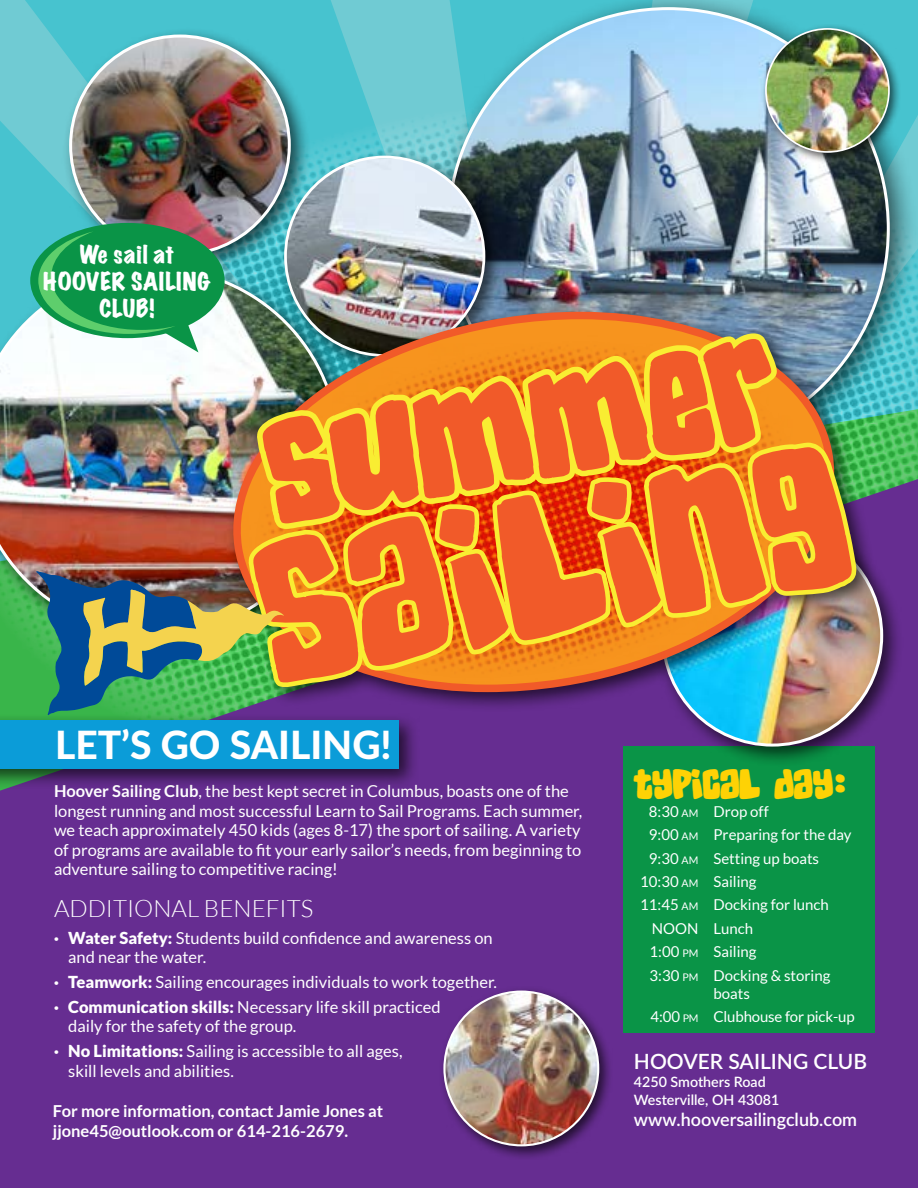
<style>
.page{position:relative;width:918px;height:1188px;background:#fff}
.page>*{position:absolute;margin:0;border:0;box-sizing:border-box;transform-origin:0 0}
.t1{font:800 39px "Lato";color:#fff}
.t2{font:30px "Skater Dudes";color:#fed205}
.t3{font:300 24px "Lato";color:#fff}
.t4{font:expanded 22.5px/27px "Marker Felt";letter-spacing:.035em;color:#fff;text-align:center}
.t5{font:600 21px "Lato";color:#fff}
.t6{font:600 18px "Lato";color:#fff}
.t7{font:16.5px/19.5px "Lato";color:#fff}
.t8{font:700 16.5px/19.5px "Lato";color:#fff}
.t9{font:15px/23.4px "Lato";color:#fff}
.t10{font:600 14.25px/18px "Lato";color:#fff}
.s1{font-weight:700}
.s2{font-weight:900}
.s3{font-size:10.5px}
</style>
<div class="page">
<img style="left:0;top:0;width:431px;height:260px">
<div style="left:0;top:479px;width:918px;height:709px;background:#662d91"></div>
<div style="left:623px;top:747px;width:252px;height:286px;background:#0a9447"></div>
<div style="left:431px;top:0;width:487px;height:479px;background:#000;opacity:.65"></div>
<img style="left:448px;top:9px;width:440px;height:393px">
<div style="left:761px;top:24px;width:141px;height:141px;background:#000;opacity:.65"></div>
<img style="left:766px;top:29px;width:123px;height:123px;border-radius:62px">
<div style="left:439px;top:986px;width:174px;height:174px;background:#000;opacity:.65"></div>
<img style="left:444px;top:992px;width:154px;height:153px;border-radius:77px">
<div style="left:654px;top:518px;width:249px;height:249px;background:#000;opacity:.65"></div>
<img style="left:0;top:267px;width:36px;height:369px">
<div style="left:278px;top:149px;width:226px;height:227px;background:#000;opacity:.65"></div>
<img style="left:311px;top:158px;width:173px;height:73px">
<img style="left:420px;top:274px;width:465px;height:477px">
<div style="left:62px;top:27px;width:249px;height:249px;background:#000;opacity:.65"></div>
<img style="left:71px;top:36px;width:218px;height:219px;border-radius:109px">
<div style="left:0;top:713px;width:420px;height:77px;background:#000;opacity:.65"></div>
<div style="left:0;top:720px;width:399px;height:49px;background:#0b9cd8"></div>
<div style="left:30px;top:223px;width:195px;height:115px;background:#0a9447;border-radius:50%"></div>
<img style="left:36px;top:231px;width:824px;height:497px">
<h3 class="t4" style="left:43px;top:241px;width:169px">We sail at<br>HOOVER SAILING<br>CLUB!</h3>
<h1 class="t1" style="left:55px;top:715px;width:338px">LET’S GO SAILING!</h1>
<p class="t7" style="left:54px;top:782px;width:530px"><span class="s1">Hoover Sailing Club</span>, the best kept secret in Columbus, boasts one of the longest running and most successful Learn to Sail Programs. Each summer, we teach approximately 450 kids (ages 8-17) the sport of sailing. A variety of programs are available to fit your early sailor’s needs, from beginning to adventure sailing to competitive racing!</p>
<h3 class="t3" style="left:54px;top:896px;width:261px">ADDITIONAL BENEFITS</h3>
<p class="t7" style="left:68px;top:928px;width:426px;text-indent:-14px"><span class="s2">· Water Safety:</span> Students build confidence and awareness on and near the water.</p>
<p class="t7" style="left:54px;top:969px;width:445px;line-height:24.9px"><span class="s2">· Teamwork:</span> Sailing encourages individuals to work together. <span class="s2">· Communication skills:</span> Necessary life skill practiced</p>
<p class="t7" style="left:54px;top:1014px;width:350px;line-height:24.9px;text-indent:14px">daily for the safety of the group.<br><span class="s2">· No Limitations:</span> Sailing is accessible to all ages,</p>
<p class="t7" style="left:68px;top:1061px;width:167px">skill levels and abilities.</p>
<p class="t8" style="left:53px;top:1101px;width:332px">For more information, contact Jamie Jones at jjone45@outlook.com or 614-216-2679.</p>
<h2 class="t2" style="left:634px;top:769px;width:213px">TYPICAL DAY:</h2>
<p class="t9" style="left:649px;top:800px;width:121px">8:30 <span class="s3">AM</span> Drop off</p>
<p class="t9" style="left:649px;top:823px;width:204px">9:00 <span class="s3">AM</span> Preparing for the day</p>
<p class="t9" style="left:649px;top:846px;width:172px">9:30 <span class="s3">AM</span> Setting up boats</p>
<p class="t9" style="left:640px;top:870px;width:118px">10:30 <span class="s3">AM</span> Sailing</p>
<p class="t9" style="left:640px;top:893px;width:190px">11:45 <span class="s3">AM</span> Docking for lunch</p>
<p class="t9" style="left:652px;top:917px;width:103px">NOON Lunch</p>
<p class="t9" style="left:650px;top:940px;width:108px">1:00 <span class="s3">PM</span> Sailing</p>
<p class="t9" style="left:650px;top:963px;width:182px">3:30 <span class="s3">PM</span> Docking &amp; storing</p>
<p class="t9" style="left:651px;top:981px;width:206px;text-indent:63px">boats<br>4:00 <span class="s3">PM</span> Clubhouse for pick-up</p>
<p class="t5" style="left:634px;top:1046px;width:235px">HOOVER SAILING CLUB</p>
<p class="t10" style="left:634px;top:1072px;width:147px">4250 Smothers Road<br>Westerville, OH 43081</p>
<p class="t6" style="left:634px;top:1106px;width:225px">www.hooversailingclub.com</p>
</div>
